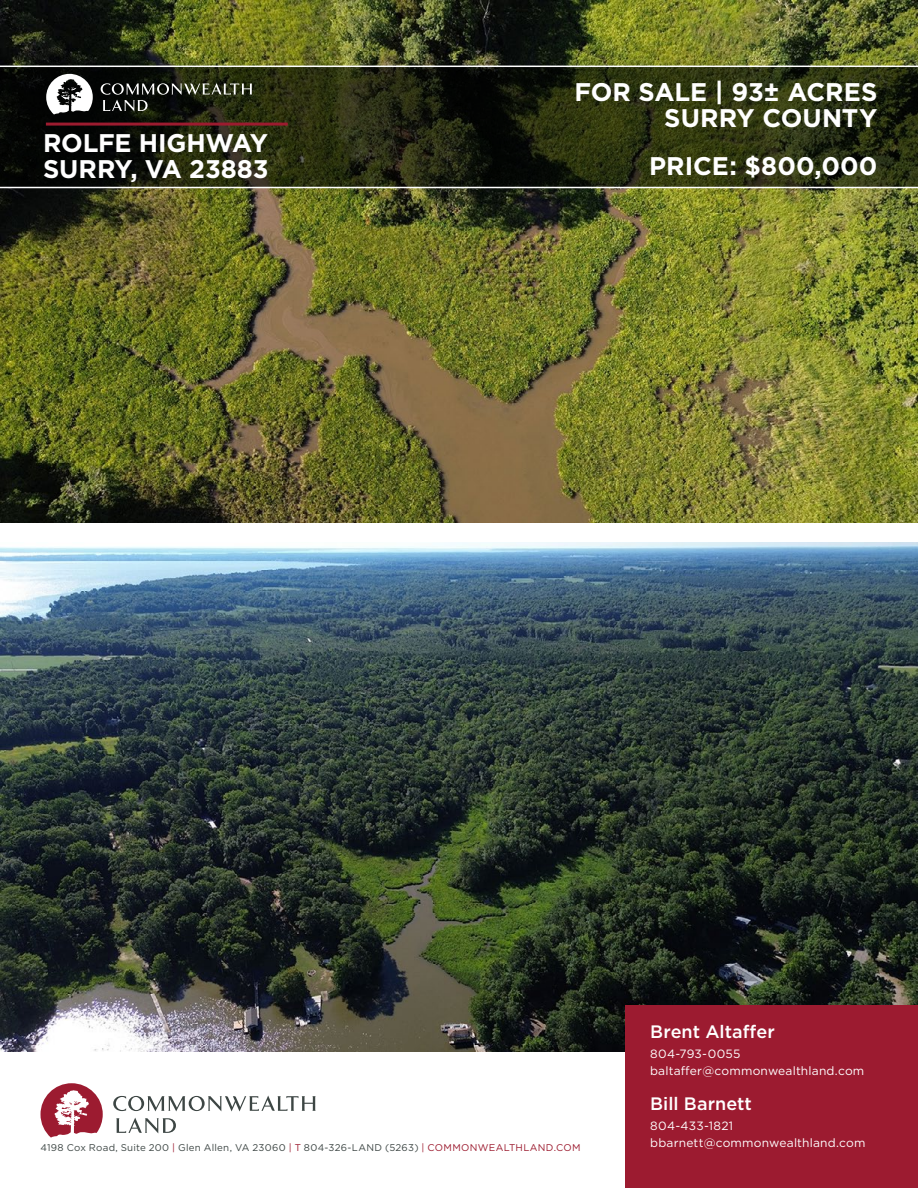
<style>
.page{position:relative;width:918px;height:1188px;background:#fff}
.page>*{position:absolute;margin:0;border:0;box-sizing:border-box;transform-origin:0 0}
.t1{font:700 25.5px/25.5px "Gotham";letter-spacing:-.005em;color:#fff;text-align:right}
.t2{font:500 18px "Gotham";color:#fff}
.t3{font:12px/16.5px "Gotham";letter-spacing:.02em;color:#fff}
.t4{font:9.75px "Gotham";letter-spacing:.03em;color:#3d4644}
.s1{color:#9c1b2f}
</style>
<div class="page">
<img style="left:0;top:0;width:918px;height:522px">
<img style="left:0;top:542px;width:918px;height:510px">
<div style="left:625px;top:1005px;width:293px;height:183px;background:#9c1b30"></div>
<svg style="left:113px;top:1096px;width:203px;height:15px"></svg>
<svg style="left:116px;top:1118px;width:60px;height:15px"></svg>
<svg style="left:41px;top:1083px;width:62px;height:55px"></svg>
<svg style="left:0;top:66px;width:918px;height:122px;background:#252912"></svg>
<svg style="left:101px;top:83px;width:151px;height:28px;background:#34382d"></svg>
<svg style="left:46px;top:74px;width:47px;height:41px"></svg>
<hr style="left:46px;top:123px;width:242px;height:3px;background:#9c1b2f">
<h1 class="t1" style="left:43px;top:130px;width:227px;text-align:left">ROLFE HIGHWAY<br>SURRY, VA 23883</h1>
<h1 class="t1" style="left:575px;top:79px;width:304px">FOR SALE | 93± ACRES<br>SURRY COUNTY</h1>
<h1 class="t1" style="left:649px;top:153px;width:230px">PRICE: $800,000</h1>
<h2 class="t2" style="left:650px;top:1020px;width:126px">Brent Altaffer</h2>
<p class="t3" style="left:650px;top:1046px;width:216px">804-793-0055 baltaffer@commonwealthland.com</p>
<h2 class="t2" style="left:650px;top:1092px;width:103px">Bill Barnett</h2>
<p class="t4" style="left:40px;top:1142px;width:542px">4198 Cox Road, Suite 200 <span class="s1">|</span> Glen Allen, VA 23060 <span class="s1">| T</span> 804-326-LAND (5263) <span class="s1">| COMMONWEALTHLAND.COM</span></p>
<p class="t3" style="left:650px;top:1117px;width:217px">804-433-1821 bbarnett@commonwealthland.com</p>
</div>
